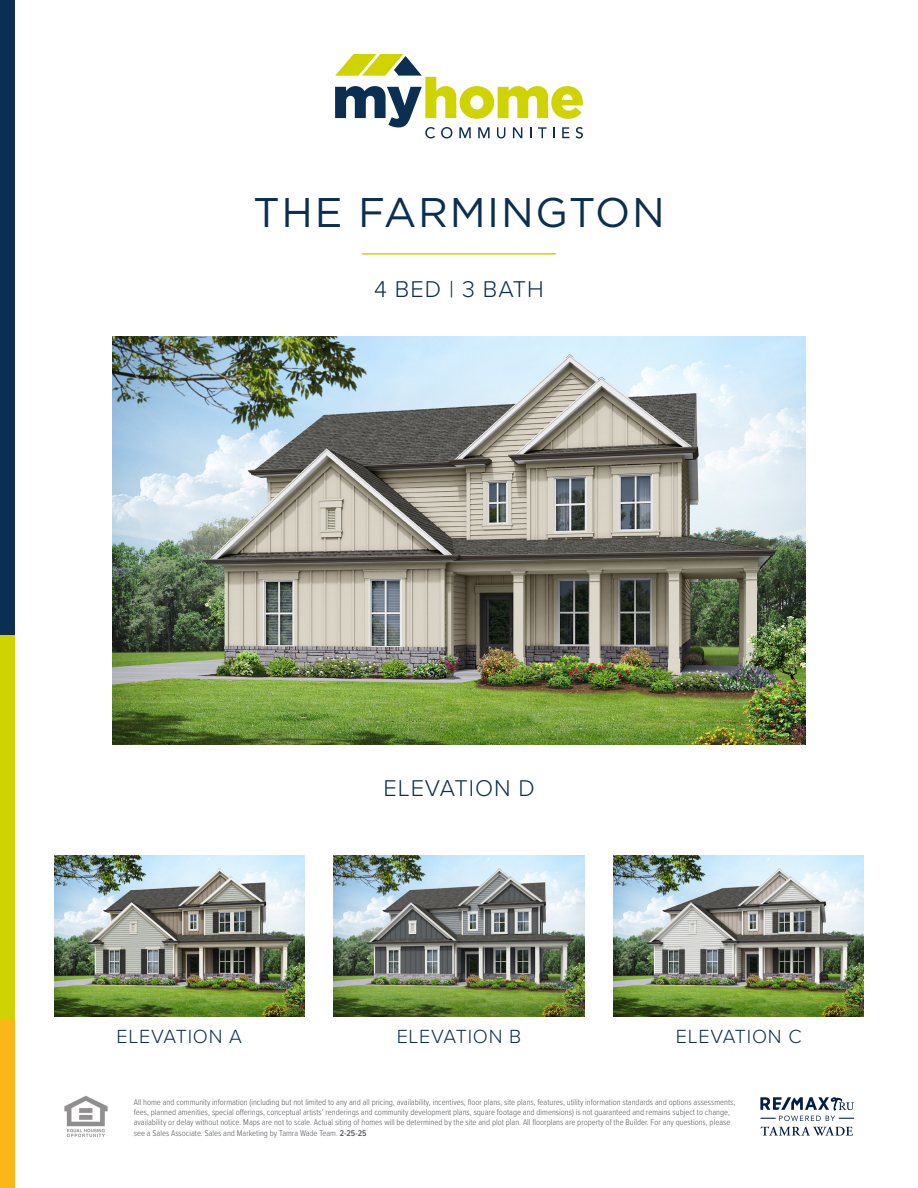
<style>
.page{position:relative;width:918px;height:1188px;background:#fff}
.page>*{position:absolute;margin:0;border:0;box-sizing:border-box;transform-origin:0 0}
.t1{font:41.4px "Gotham";letter-spacing:.04em;color:#0b2f51}
.t2{font:300 23.7px "Proxima Nova";letter-spacing:.04em;color:#0b2f51}
.t3{font:300 19.65px "Proxima Nova";letter-spacing:.04em;color:#0c2f51}
.t4{font:300 8.7px/10.4px "Proxima Nova Cond";color:#54555a}
.s1{font-weight:600}
</style>
<div class="page">
<img style="left:64px;top:1095px;width:44px;height:43px">
<svg style="left:760px;top:1097px;width:94px;height:13px"></svg>
<svg style="left:760px;top:1116px;width:94px;height:20px"></svg>
<div style="left:0;top:0;width:15px;height:635px;background:#0b2f51"></div>
<div style="left:0;top:635px;width:15px;height:386px;background:#cfd400"></div>
<div style="left:0;top:1021px;width:15px;height:167px;background:#fcb619"></div>
<img style="left:112px;top:336px;width:694px;height:408px">
<hr style="left:362px;top:253px;width:194px;height:2px;background:#cfd400">
<svg style="left:335px;top:54px;width:248px;height:84px"></svg>
<img style="left:54px;top:855px;width:251px;height:162px">
<img style="left:334px;top:855px;width:250px;height:162px">
<img style="left:613px;top:855px;width:251px;height:162px">
<p class="t1" style="left:253px;top:186px;width:413px">THE FARMINGTON</p>
<p class="t2" style="left:374px;top:272px;width:171px">4 BED | 3 BATH</p>
<p class="t2" style="left:384px;top:771px;width:153px">ELEVATION D</p>
<p class="t3" style="left:117px;top:1022px;width:127px">ELEVATION A</p>
<p class="t3" style="left:397px;top:1022px;width:126px">ELEVATION B</p>
<p class="t3" style="left:676px;top:1022px;width:127px">ELEVATION C</p>
<p class="t4" style="left:134px;top:1096px;width:603px">All home and community information (including but not limited to any and all pricing, availability, incentives, floor plans, site plans, features, utility information standards and options assessments, fees, planned amenities, special offerings, conceptual artists’ renderings and community development plans, square footage and dimensions) is not guaranteed and remains subject to change, availability or delay without notice. Maps are not to scale. Actual siting of homes will be determined by the site and plot plan. All floorplans are property of the Builder. For any questions, please see a Sales Associate. Sales and Marketing by Tamra Wade Team. <span class="s1">2-25-25</span></p>
</div>
